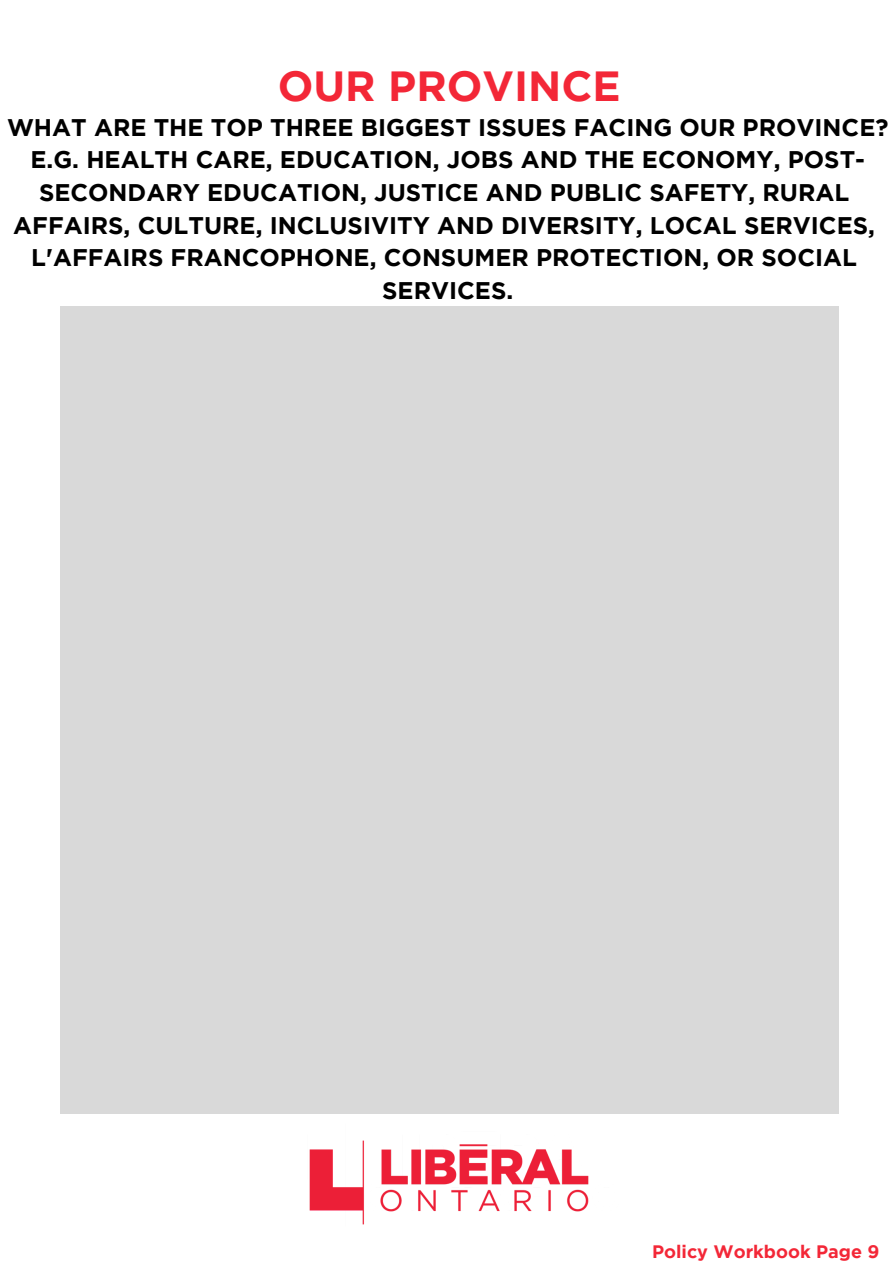
<style>
.page{position:relative;width:894px;height:1264px;background:#fff}
.page>*{position:absolute;margin:0;border:0;box-sizing:border-box;transform-origin:0 0}
.t1{font:700 42px "Gotham";color:#f32737}
.t2{font:700 24px/32.7px "Gotham";color:#000;text-align:center}
.t3{font:700 18px "Gotham";color:#f32737}
</style>
<div class="page">
<img style="left:309px;top:1140px;width:280px;height:85px">
<div style="left:60px;top:306px;width:778px;height:807px;background:#d9d9d9"></div>
<h1 class="t1" style="left:277px;top:70px;width:344px">OUR PROVINCE</h1>
<p class="t2" style="left:7px;top:112px;width:882px">WHAT ARE THE TOP THREE BIGGEST ISSUES FACING OUR PROVINCE?<br>E.G. HEALTH CARE, EDUCATION, JOBS AND THE ECONOMY, POST-SECONDARY EDUCATION, JUSTICE AND PUBLIC SAFETY, RURAL AFFAIRS, CULTURE, INCLUSIVITY AND DIVERSITY, LOCAL SERVICES, L'AFFAIRS FRANCOPHONE, CONSUMER PROTECTION, OR SOCIAL SERVICES.</p>
<p class="t3" style="left:652px;top:1245px;width:229px">Policy Workbook Page 9</p>
</div>
